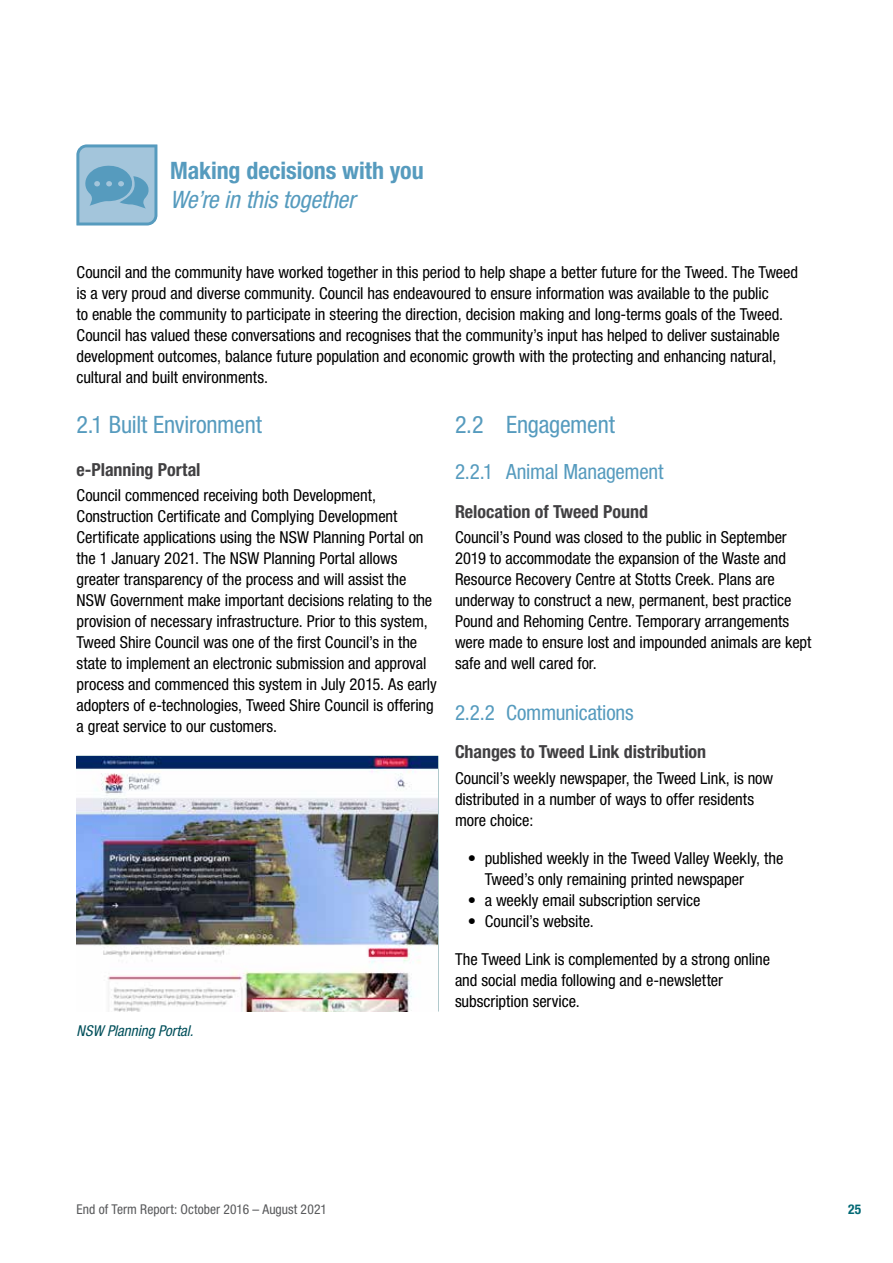
<style>
.page{position:relative;width:893px;height:1263px;background:#fff}
.page>*{position:absolute;margin:0;border:0;box-sizing:border-box;transform-origin:0 0}
.t1{font:700 condensed 24px/28.8px "Helvetica Neue LT Std";letter-spacing:-.005em;color:#569bbe}
.t2{font:condensed 24px "Helvetica Neue LT Std";letter-spacing:-.01em;color:#569bbe}
.t3{font:condensed 21px "Helvetica Neue LT Std";letter-spacing:-.01em;color:#569bbe}
.t4{font:700 condensed 18px "Helvetica Neue LT Std";color:#414042}
.body{font:condensed 16.5px/21px "Helvetica Neue LT Std";letter-spacing:-.005em;color:#000}
.t5{font:italic condensed 15px "Helvetica Neue LT Std";color:#004f5a}
.t6{font:condensed 13.5px "Helvetica Neue LT Std";letter-spacing:.005em;color:#58595b}
.t7{font:700 condensed 13.5px "Helvetica Neue LT Std";color:#006874}
.s1{font-weight:400;font-style:italic}
</style>
<div class="page">
<svg style="left:77px;top:145px;width:80px;height:80px;background:#85b4cf"></svg>
<img style="left:77px;top:756px;width:361px;height:255px">
<h2 class="t1" style="left:170px;top:156px;width:255px">Making decisions with you<br><span class="s1">We’re in this together</span></h2>
<p class="body" style="left:77px;top:261px;width:723px">Council and the community have worked together in this period to help shape a better future for the Tweed. The Tweed is a very proud and diverse community. Council has endeavoured to ensure information was available to the public<br>to enable the community to participate in steering the direction, decision making and long-terms goals of the Tweed.<br>Council has valued these conversations and recognises that the community’s input has helped to deliver sustainable development outcomes, balance future population and economic growth with the protecting and enhancing natural, cultural and built environments.</p>
<h2 class="t2" style="left:77px;top:410px;width:187px">2.1 Built Environment</h2>
<h4 class="t4" style="left:77px;top:458px;width:126px">e-Planning Portal</h4>
<p class="body" style="left:77px;top:484px;width:362px">Council commenced receiving both Development, Construction Certificate and Complying Development Certificate applications using the NSW Planning Portal on the 1 January 2021. The NSW Planning Portal allows greater transparency of the process and will assist the NSW Government make important decisions relating to the provision of necessary infrastructure. Prior to this system, Tweed Shire Council was one of the first Council’s in the state to implement an electronic submission and approval process and commenced this system in July 2015. As early adopters of e-technologies, Tweed Shire Council is offering a great service to our customers.</p>
<h2 class="t2" style="left:455px;top:410px;width:161px">2.2 Engagement</h2>
<h3 class="t3" style="left:455px;top:459px;width:210px">2.2.1 Animal Management</h3>
<h4 class="t4" style="left:455px;top:500px;width:195px">Relocation of Tweed Pound</h4>
<p class="body" style="left:455px;top:526px;width:358px">Council’s Pound was closed to the public in September 2019 to accommodate the expansion of the Waste and Resource Recovery Centre at Stotts Creek. Plans are underway to construct a new, permanent, best practice Pound and Rehoming Centre. Temporary arrangements were made to ensure lost and impounded animals are kept safe and well cared for.</p>
<h3 class="t3" style="left:455px;top:700px;width:180px">2.2.2 Communications</h3>
<h4 class="t4" style="left:455px;top:741px;width:253px">Changes to Tweed Link distribution</h4>
<p class="body" style="left:455px;top:767px;width:320px">Council’s weekly newspaper, the Tweed Link, is now distributed in a number of ways to offer residents more choice:</p>
<p class="body" style="left:485px;top:847px;width:300px;text-indent:-17px">• published weekly in the Tweed Valley Weekly, the<br>Tweed’s only remaining printed newspaper</p>
<p class="body" style="left:468px;top:889px;width:234px">• a weekly email subscription service</p>
<p class="body" style="left:468px;top:910px;width:128px">• Council’s website.</p>
<p class="body" style="left:455px;top:948px;width:316px">The Tweed Link is complemented by a strong online and social media following and e-newsletter subscription service.</p>
<p class="t5" style="left:77px;top:1022px;width:118px">NSW Planning Portal.</p>
<p class="t6" style="left:77px;top:1202px;width:252px">End of Term Report: October 2016 – August 2021</p>
<p class="t7" style="left:848px;top:1201px;width:15px">25</p>
</div>
